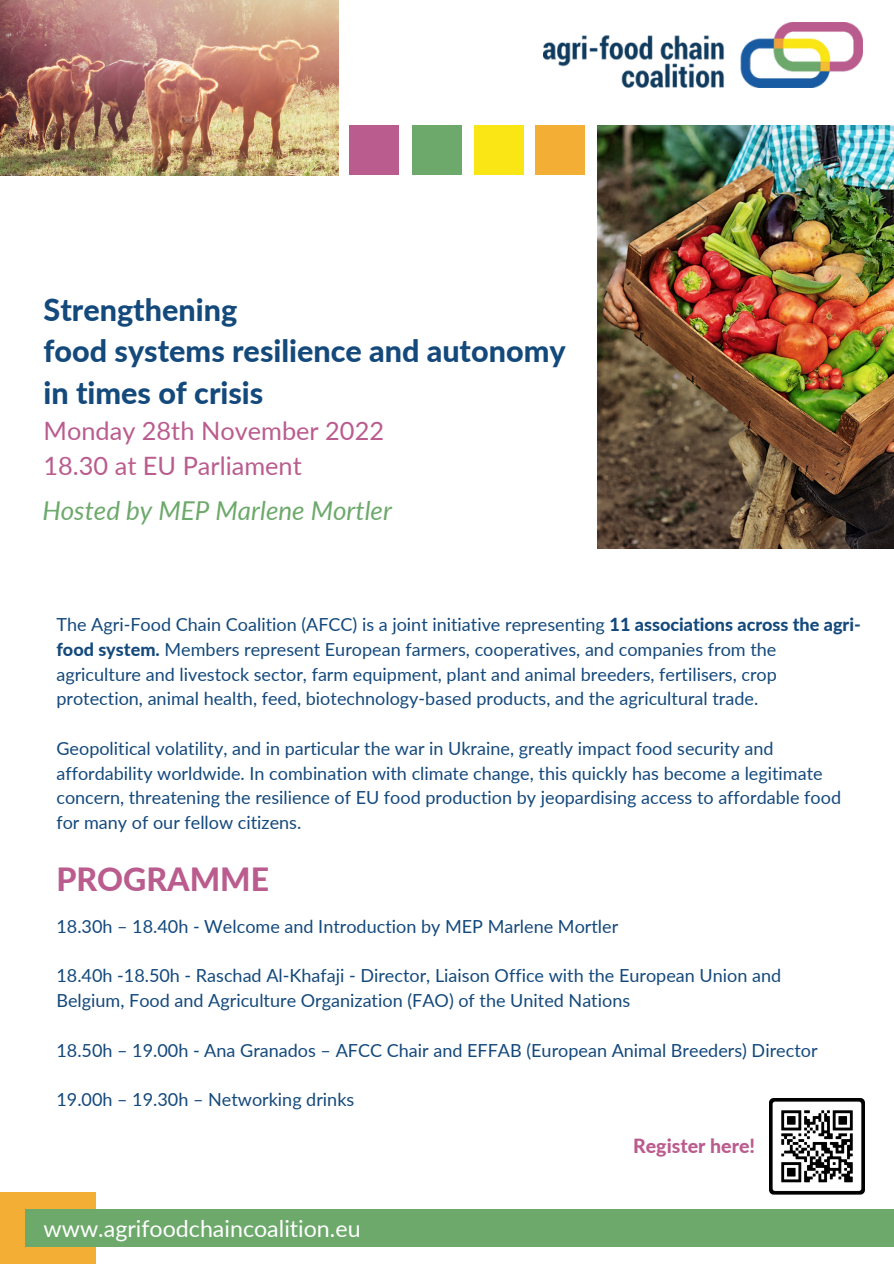
<style>
.page{position:relative;width:894px;height:1264px;background:#fff}
.page>*{position:absolute;margin:0;border:0;box-sizing:border-box;transform-origin:0 0}
.t1{font:800 31.95px "Lato";color:#ba5c8e}
.t2{font:800 30.45px/41.7px "Lato";color:#14497c}
.t3{font:italic 25.95px "Lato";color:#6da96b}
.t4{font:25.35px/35.1px "Lato";color:#ba5c8e}
.t5{font:23.25px "Lato";color:#fff}
.t6{font:800 19.5px "Lato";color:#ba5c8e}
.t7{font:18px/24.8px "Lato";color:#14497c}
.s1{font-weight:800}
</style>
<div class="page">
<div style="left:0;top:1192px;width:96px;height:71px;background:#f3ae35"></div>
<div style="left:25px;top:1209px;width:868px;height:37px;background:#6da96b"></div>
<img style="left:0;top:0;width:338px;height:176px">
<img style="left:597px;top:126px;width:296px;height:422px">
<div style="left:349px;top:126px;width:50px;height:49px;background:#ba5c8e"></div>
<div style="left:412px;top:126px;width:49px;height:49px;background:#6da96b"></div>
<div style="left:473px;top:126px;width:50px;height:49px;background:#fae615"></div>
<div style="left:535px;top:126px;width:50px;height:49px;background:#f3ae35"></div>
<img style="left:543px;top:23px;width:319px;height:64px">
<img style="left:769px;top:1098px;width:95px;height:97px">
<h2 class="t2" style="left:44px;top:288px;width:523px">Strengthening<br>food systems resilience and autonomy in times of crisis</h2>
<h3 class="t4" style="left:44px;top:412px;width:342px">Monday 28th November 2022<br>18.30 at EU Parliament</h3>
<h3 class="t3" style="left:42px;top:494px;width:351px">Hosted by MEP Marlene Mortler</h3>
<p class="t7" style="left:56px;top:611px;width:805px">The Agri-Food Chain Coalition (AFCC) is a joint initiative representing <span class="s1">11 associations across the agri&shy;food system.</span> Members represent European farmers, cooperatives, and companies from the agriculture and livestock sector, farm equipment, plant and animal breeders, fertilisers, crop protection, animal health, feed, biotechnology-based products, and the agricultural trade.</p>
<p class="t7" style="left:56px;top:735px;width:786px">Geopolitical volatility, and in particular the war in Ukraine, greatly impact food security and affordability worldwide. In combination with climate change, this quickly has become a legitimate concern, threatening the resilience of EU food production by jeopardising access to affordable food for many of our fellow citizens.</p>
<h1 class="t1" style="left:56px;top:859px;width:214px">PROGRAMME</h1>
<p class="t7" style="left:56px;top:913px;width:563px">18.30h – 18.40h - Welcome and Introduction by MEP Marlene Mortler</p>
<p class="t7" style="left:56px;top:963px;width:726px">18.40h -18.50h - Raschad Al-Khafaji - Director, Liaison Office with the European Union and<br>Belgium, Food and Agriculture Organization (FAO) of the United Nations</p>
<p class="t7" style="left:56px;top:1037px;width:762px">18.50h – 19.00h - Ana Granados – AFCC Chair and EFFAB (European Animal Breeders) Director</p>
<p class="t7" style="left:56px;top:1086px;width:299px">19.00h – 19.30h – Networking drinks</p>
<p class="t5" style="left:44px;top:1214px;width:318px">www.agrifoodchaincoalition.eu</p>
<p class="t6" style="left:633px;top:1133px;width:123px">Register here!</p>
</div>
